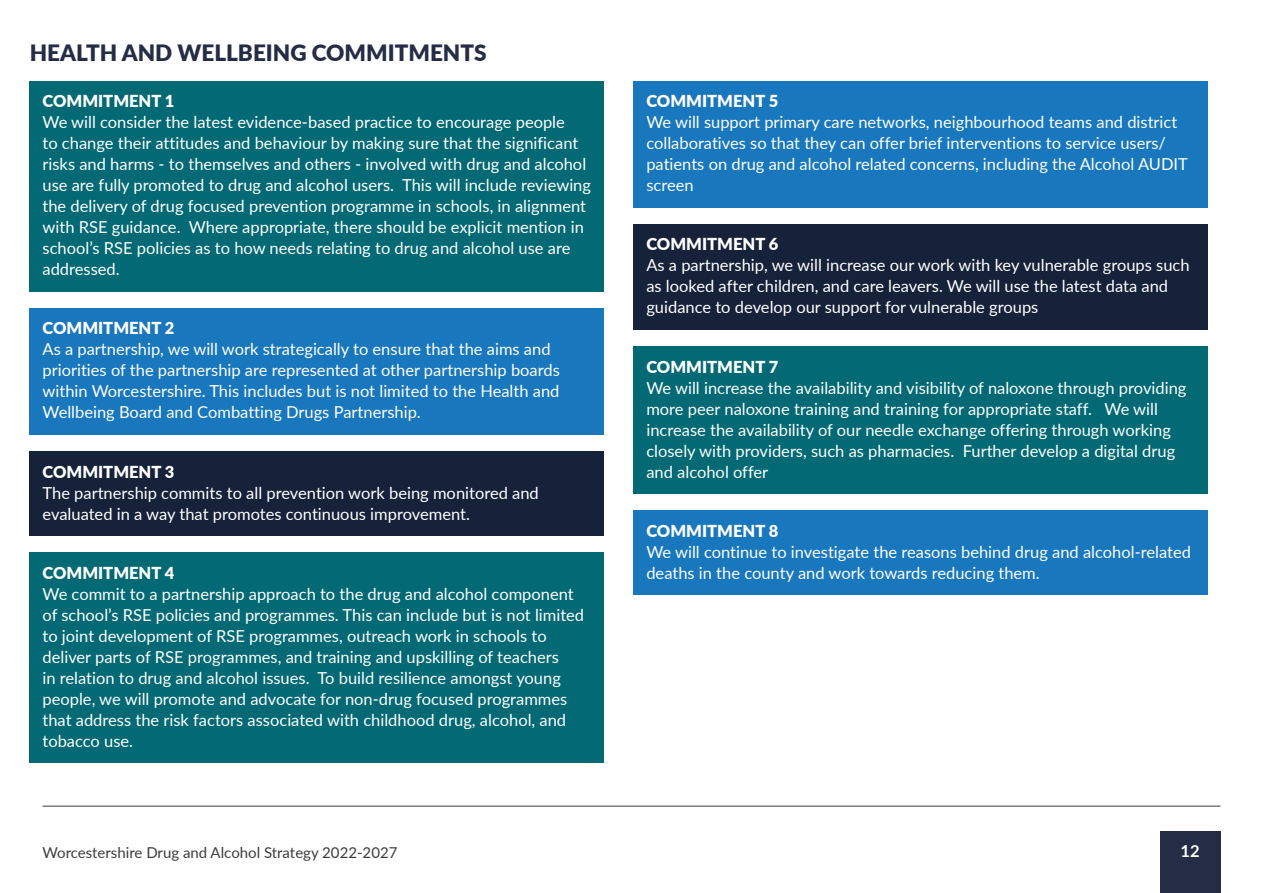
<style>
.page{position:relative;width:1263px;height:893px;background:#fff}
.page>*{position:absolute;margin:0;border:0;box-sizing:border-box;transform-origin:0 0}
.Third_Level_Heading{font:900 22.5px "Lato";color:#252d46}
.Highlighted_Text_Tea{font:16.5px/21px "Lato";color:#fff}
.Highlighted_Text_blu{font:16.5px/21px "Lato";color:#fff}
.Highlighted_Text_Ind{font:16.5px/21px "Lato";color:#fff}
.t1{font:700 16.5px "Lato";color:#fff}
.t2{font:15px "Lato";color:#3c3c3b}
.s1{font-weight:900}
</style>
<div class="page">
<div style="left:30px;top:81px;width:574px;height:210px;background:#026975"></div>
<div style="left:30px;top:308px;width:574px;height:126px;background:#1877bd"></div>
<div style="left:30px;top:452px;width:574px;height:84px;background:#16223a"></div>
<div style="left:30px;top:553px;width:574px;height:210px;background:#026975"></div>
<div style="left:634px;top:81px;width:574px;height:126px;background:#1877bd"></div>
<div style="left:634px;top:224px;width:574px;height:105px;background:#16223a"></div>
<div style="left:634px;top:347px;width:574px;height:147px;background:#026975"></div>
<div style="left:634px;top:511px;width:574px;height:84px;background:#1877bd"></div>
<hr style="left:43px;top:806px;width:1177px;height:1px;background:#3c3c3b">
<div style="left:1160px;top:831px;width:60px;height:62px;background:#252d46"></div>
<h3 class="Third_Level_Heading" style="left:30px;top:36px;width:458px">HEALTH AND WELLBEING COMMITMENTS</h3>
<p class="Highlighted_Text_Tea" style="left:43px;top:90px;width:550px"><span class="s1">COMMITMENT 1<br></span>We will consider the latest evidence-based practice to encourage people<br>to change their attitudes and behaviour by making sure that the significant risks and harms - to themselves and others - involved with drug and alcohol use are fully promoted to drug and alcohol users. This will include reviewing the delivery of drug focused prevention programme in schools, in alignment with RSE guidance. Where appropriate, there should be explicit mention in school’s RSE policies as to how needs relating to drug and alcohol use are addressed.</p>
<p class="Highlighted_Text_blu" style="left:43px;top:317px;width:519px"><span class="s1">COMMITMENT 2<br></span>As a partnership, we will work strategically to ensure that the aims and priorities of the partnership are represented at other partnership boards within Worcestershire. This includes but is not limited to the Health and Wellbeing Board and Combatting Drugs Partnership.</p>
<p class="Highlighted_Text_Ind" style="left:43px;top:460px;width:498px"><span class="s1">COMMITMENT 3<br></span>The partnership commits to all prevention work being monitored and evaluated in a way that promotes continuous improvement.</p>
<p class="Highlighted_Text_Tea" style="left:43px;top:562px;width:543px"><span class="s1">COMMITMENT 4<br></span>We commit to a partnership approach to the drug and alcohol component of school’s RSE policies and programmes. This can include but is not limited to joint development of RSE programmes, outreach work in schools to deliver parts of RSE programmes, and training and upskilling of teachers<br>in relation to drug and alcohol issues. To build resilience amongst young people, we will promote and advocate for non-drug focused programmes that address the risk factors associated with childhood drug, alcohol, and tobacco use.</p>
<p class="Highlighted_Text_blu" style="left:646px;top:90px;width:543px"><span class="s1">COMMITMENT 5<br></span>We will support primary care networks, neighbourhood teams and district collaboratives so that they can offer brief interventions to service users/ patients on drug and alcohol related concerns, including the Alcohol AUDIT screen</p>
<p class="Highlighted_Text_Ind" style="left:646px;top:233px;width:545px"><span class="s1">COMMITMENT 6<br></span>As a partnership, we will increase our work with key vulnerable groups such as looked after children, and care leavers. We will use the latest data and guidance to develop our support for vulnerable groups</p>
<p class="Highlighted_Text_Tea" style="left:646px;top:355px;width:542px"><span class="s1">COMMITMENT 7<br></span>We will increase the availability and visibility of naloxone through providing more peer naloxone training and training for appropriate staff. We will increase the availability of our needle exchange offering through working closely with providers, such as pharmacies. Further develop a digital drug and alcohol offer</p>
<p class="Highlighted_Text_blu" style="left:646px;top:520px;width:546px"><span class="s1">COMMITMENT 8<br></span>We will continue to investigate the reasons behind drug and alcohol-related deaths in the county and work towards reducing them.</p>
<p class="t2" style="left:43px;top:842px;width:356px">Worcestershire Drug and Alcohol Strategy 2022-2027</p>
<p class="t1" style="left:1180px;top:839px;width:21px">12</p>
</div>
